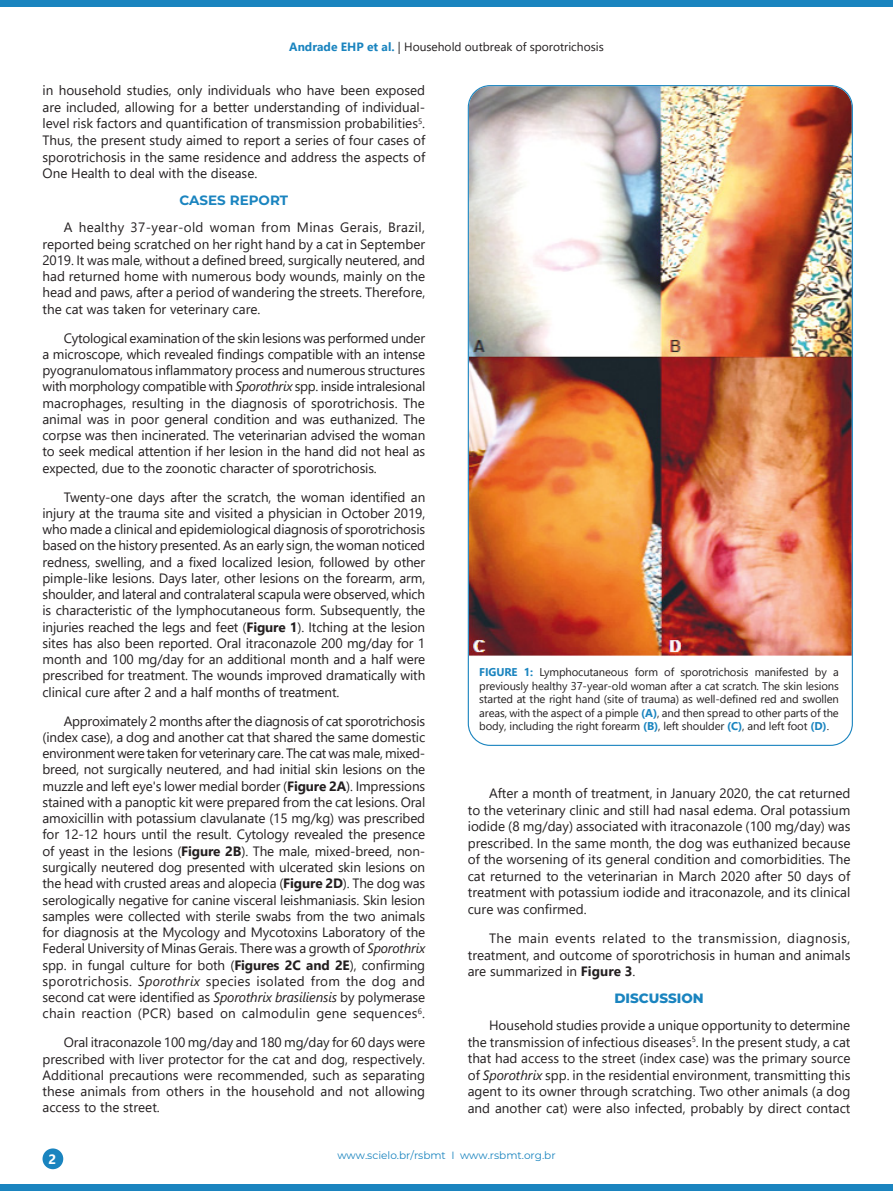
<style>
.page{position:relative;width:893px;height:1191px;background:#fff}
.page>*{position:absolute;margin:0;border:0;box-sizing:border-box;transform-origin:0 0}
.normal_1_5{font:13.5px/16.2px "Segoe UI";color:#231f20;text-align:justify}
.SEÇÃO{font:700 13.5px "Montserrat";color:#1a84bf}
.SEÇÃO-2{font:800 13.5px "Montserrat";color:#1a84bf}
.t1{font:700 13.5px "Ebrima";color:#fff}
.cabecalho{font:12px "Segoe UI";color:#231f20}
.FIGURA{font:11.25px/13.5px "Segoe UI";letter-spacing:-.01em;color:#231f20;text-align:justify}
.t2{font:10.5px "Montserrat";color:#1a84bf}
.s1{font-weight:700;color:#1a84bf}
.s2{font-style:italic}
.s3{font-weight:700}
</style>
<div class="page">
<div style="left:43px;top:1148px;width:20px;height:21px;background:#1a84bf;border-radius:50%"></div>
<div style="left:0;top:0;width:893px;height:6px;background:#1a84bf"></div>
<div style="left:0;top:1184px;width:893px;height:7px;background:#1a84bf"></div>
<img style="left:469px;top:86px;width:382px;height:571px">
<p class="cabecalho" style="left:289px;top:36px;width:316px"><span class="s1">Andrade EHP et al.</span> | Household outbreak of sporotrichosis</p>
<p class="normal_1_5" style="left:43px;top:81px;width:384px;line-height:16.6px">in household studies, only individuals who have been exposed are included, allowing for a better understanding of individual&shy;level risk factors and quantification of transmission probabilities<sup>5</sup>.<br>Thus, the present study aimed to report a series of four cases of sporotrichosis in the same residence and address the aspects of One Health to deal with the disease.</p>
<p class="SEÇÃO" style="left:180px;top:191px;width:110px">CASES REPORT</p>
<p class="normal_1_5" style="left:43px;top:218px;width:384px;text-indent:21px">A healthy 37-year-old woman from Minas Gerais, Brazil, reported being scratched on her right hand by a cat in September 2019. It was male, without a defined breed, surgically neutered, and had returned home with numerous body wounds, mainly on the head and paws, after a period of wandering the streets. Therefore, the cat was taken for veterinary care.</p>
<p class="normal_1_5" style="left:43px;top:328px;width:384px;text-indent:21px">Cytological examination of the skin lesions was performed under a microscope, which revealed findings compatible with an intense pyogranulomatous inflammatory process and numerous structures with morphology compatible with <span class="s2">Sporothrix</span> spp. inside intralesional macrophages, resulting in the diagnosis of sporotrichosis. The animal was in poor general condition and was euthanized. The corpse was then incinerated. The veterinarian advised the woman to seek medical attention if her lesion in the hand did not heal as expected, due to the zoonotic character of sporotrichosis.</p>
<p class="normal_1_5" style="left:43px;top:487px;width:384px;text-indent:21px">Twenty-one days after the scratch, the woman identified an injury at the trauma site and visited a physician in October 2019, who made a clinical and epidemiological diagnosis of sporotrichosis based on the history presented. As an early sign, the woman noticed redness, swelling, and a fixed localized lesion, followed by other pimple-like lesions. Days later, other lesions on the forearm, arm, shoulder, and lateral and contralateral scapula were observed, which is characteristic of the lymphocutaneous form. Subsequently, the injuries reached the legs and feet (<span class="s3">Figure 1</span>). Itching at the lesion sites has also been reported. Oral itraconazole 200 mg/day for 1 month and 100 mg/day for an additional month and a half were prescribed for treatment. The wounds improved dramatically with clinical cure after 2 and a half months of treatment.</p>
<p class="normal_1_5" style="left:43px;top:711px;width:384px;text-indent:21px">Approximately 2 months after the diagnosis of cat sporotrichosis (index case), a dog and another cat that shared the same domestic environment were taken for veterinary care. The cat was male, mixed&shy;breed, not surgically neutered, and had initial skin lesions on the muzzle and left eye's lower medial border (<span class="s3">Figure 2A</span>). Impressions stained with a panoptic kit were prepared from the cat lesions. Oral amoxicillin with potassium clavulanate (15 mg/kg) was prescribed for 12-12 hours until the result. Cytology revealed the presence of yeast in the lesions (<span class="s3">Figure 2B</span>). The male, mixed-breed, non&shy;surgically neutered dog presented with ulcerated skin lesions on the head with crusted areas and alopecia (<span class="s3">Figure 2D</span>). The dog was serologically negative for canine visceral leishmaniasis. Skin lesion samples were collected with sterile swabs from the two animals for diagnosis at the Mycology and Mycotoxins Laboratory of the Federal University of Minas Gerais. There was a growth of <span class="s2">Sporothrix </span>spp. in fungal culture for both (<span class="s3">Figures 2C and 2E</span>), confirming sporotrichosis. <span class="s2">Sporothrix</span> species isolated from the dog and second cat were identified as <span class="s2">Sporothrix brasiliensis</span> by polymerase chain reaction (PCR) based on calmodulin gene sequences<sup>6</sup>.</p>
<p class="normal_1_5" style="left:43px;top:1033px;width:384px;text-indent:21px">Oral itraconazole 100 mg/day and 180 mg/day for 60 days were prescribed with liver protector for the cat and dog, respectively.<br>Additional precautions were recommended, such as separating these animals from others in the household and not allowing access to the street.</p>
<p class="FIGURA" style="left:479px;top:664px;width:361px"><span class="s1">FIGURE 1:</span> Lymphocutaneous form of sporotrichosis manifested by a previously healthy 37-year-old woman after a cat scratch. The skin lesions started at the right hand (site of trauma) as well-defined red and swollen areas, with the aspect of a pimple <span class="s1">(A)</span>, and then spread to other parts of the body, including the right forearm <span class="s1">(B)</span>, left shoulder <span class="s1">(C)</span>, and left foot <span class="s1">(D)</span>.</p>
<p class="normal_1_5" style="left:468px;top:784px;width:384px;text-indent:21px">After a month of treatment, in January 2020, the cat returned to the veterinary clinic and still had nasal edema. Oral potassium iodide (8 mg/day) associated with itraconazole (100 mg/day) was prescribed. In the same month, the dog was euthanized because of the worsening of its general condition and comorbidities. The cat returned to the veterinarian in March 2020 after 50 days of treatment with potassium iodide and itraconazole, and its clinical cure was confirmed.</p>
<p class="normal_1_5" style="left:468px;top:929px;width:384px;text-indent:21px">The main events related to the transmission, diagnosis, treatment, and outcome of sporotrichosis in human and animals are summarized in <span class="s3">Figure 3</span>.</p>
<p class="SEÇÃO-2" style="left:614px;top:988px;width:91px">DISCUSSION</p>
<p class="normal_1_5" style="left:468px;top:1015px;width:384px;text-indent:21px">Household studies provide a unique opportunity to determine the transmission of infectious diseases<sup>5</sup>. In the present study, a cat that had access to the street (index case) was the primary source of <span class="s2">Sporothrix</span> spp. in the residential environment, transmitting this agent to its owner through scratching. Two other animals (a dog and another cat) were also infected, probably by direct contact</p>
<p class="t1" style="left:48px;top:1148px;width:9px">2</p>
<p class="t2" style="left:337px;top:1147px;width:220px">www.scielo.br/rsbmt I www.rsbmt.org.br</p>
</div>
